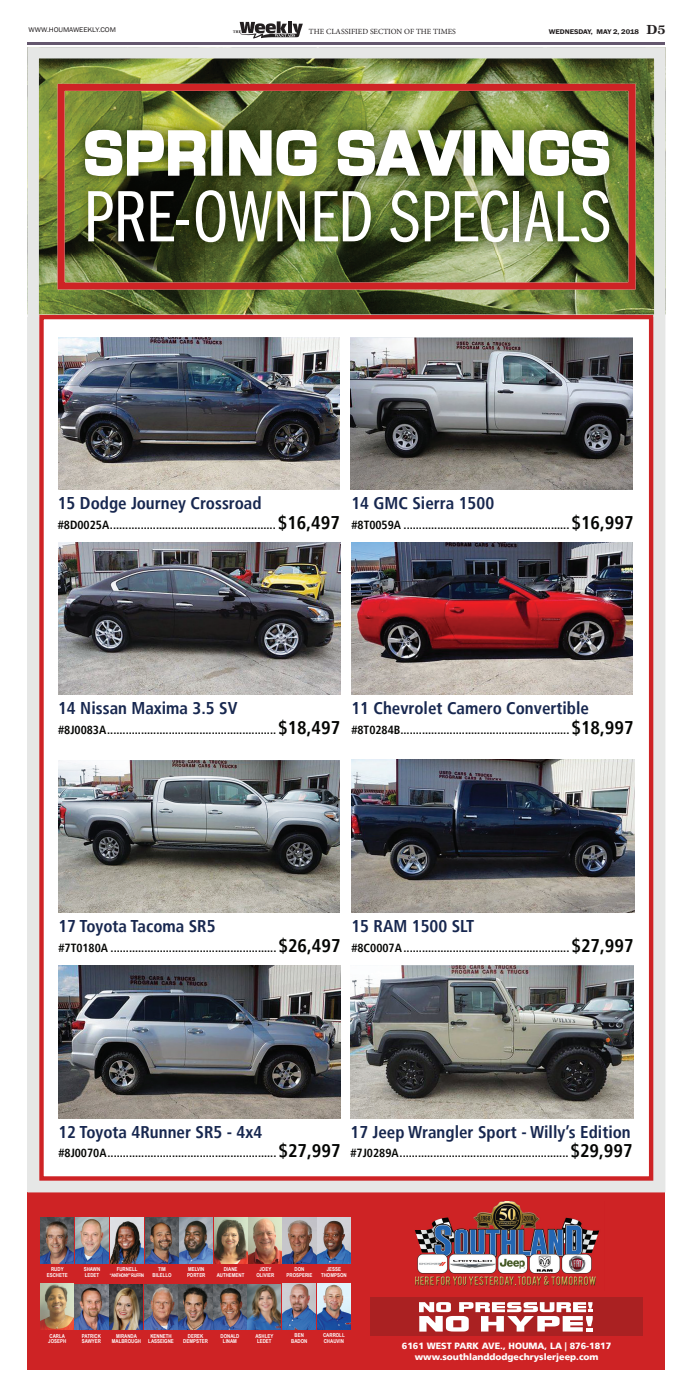
<style>
.page{position:relative;width:693px;height:1386px;background:#fff}
.page>*{position:absolute;margin:0;border:0;box-sizing:border-box;transform-origin:0 0}
.t1{font:75.25px "Franklin Gothic URW Com Boo";color:#fff}
.t2{font:700 63px "Eurostile";letter-spacing:.04em;color:#fff}
.t3{font:700 condensed 17.06px "Frutiger LT";color:#17274f}
.t4{font:700 condensed 11.81px "Frutiger LT";color:#040503}
.t5{font:900 9.01px/10.8px "Frutiger LT";color:#fff;text-align:center}
.t6{font:7.88px "Minion Pro";color:#231f20}
.t7{font:600 7px "Franklin Gothic";letter-spacing:-.01em;color:#231f20;scale:1.1 1}
.t8{font:7px "Franklin Gothic";letter-spacing:-.01em;color:#231f20;scale:1.1 1}
.t9{font:700 5.42px/5.4px "Arial Narrow";color:#fff;text-align:center}
.t10{font:700 4.99px "Arial Narrow";letter-spacing:-.08em;color:#fff}
.s1{font-family:"Nimrod MT Std";font-weight:700;font-size:12.25px}
.s2{font-size:18.38px}
</style>
<div class="page">
<hr style="left:28px;top:42px;width:637px;height:3px;background:#64576e">
<svg style="left:233px;top:21px;width:70px;height:18px"></svg>
<img style="left:40px;top:59px;width:613px;height:255px">
<div style="left:28px;top:1192px;width:637px;height:178px;background:#ce2325"></div>
<div style="left:39px;top:315px;width:614px;height:866px;border:4px solid #ce2325"></div>
<div style="left:28px;top:47px;width:637px;height:1145px;border:11px solid #e6e7e6"></div>
<svg style="left:58px;top:84px;width:578px;height:206px;background:#85673a"></svg>
<img style="left:414px;top:1201px;width:186px;height:86px">
<img style="left:72px;top:117px;width:550px;height:138px">
<svg style="left:83px;top:128px;width:125px;height:50px"></svg>
<div style="left:211px;top:130px;width:12px;height:46px;border:4px solid #fff"></div>
<svg style="left:227px;top:127px;width:92px;height:52px"></svg>
<img style="left:336px;top:127px;width:128px;height:51px">
<div style="left:464px;top:130px;width:11px;height:46px;border:4px solid #fff"></div>
<svg style="left:480px;top:127px;width:131px;height:52px"></svg>
<img style="left:351px;top:542px;width:282px;height:153px">
<img style="left:58px;top:542px;width:283px;height:153px">
<img style="left:58px;top:965px;width:283px;height:153px">
<img style="left:350px;top:965px;width:284px;height:153px">
<img style="left:351px;top:760px;width:284px;height:153px">
<img style="left:58px;top:337px;width:281px;height:152px">
<img style="left:58px;top:761px;width:282px;height:152px">
<div style="left:370px;top:1297px;width:273px;height:39px;background:#aa2122"></div>
<svg style="left:419px;top:1302px;width:174px;height:30px"></svg>
<img style="left:41px;top:1218px;width:206px;height:45px">
<img style="left:249px;top:1218px;width:101px;height:45px">
<img style="left:41px;top:1284px;width:67px;height:46px">
<svg style="left:180px;top:1218px;width:33px;height:45px"></svg>
<img style="left:110px;top:1284px;width:171px;height:46px">
<img style="left:350px;top:337px;width:282px;height:152px">
<img style="left:283px;top:1284px;width:67px;height:46px">
<p class="t8" style="left:29px;top:26px;width:81px">WWW.HOUMAWEEKLY.COM</p>
<p class="t6" style="left:309px;top:26px;width:149px">THE CLASSIFIED SECTION OF THE TIMES</p>
<p class="t7" style="left:549px;top:27px;width:107px">WEDNESDAY, MAY 2, 2018 <span class="s1">D5</span></p>
<h2 class="t2" style="left:85px;top:119px;width:526px">SPRING SAVINGS</h2>
<h1 class="t1" style="left:83px;top:166px;width:529px">PRE-OWNED SPECIALS</h1>
<h3 class="t3" style="left:58px;top:493px;width:205px">15 Dodge Journey Crossroad</h3>
<p class="t4" style="left:58px;top:518px;width:284px">#8D0025A ...................................................... <span class="s2">$16,497</span></p>
<h3 class="t3" style="left:351px;top:493px;width:144px">14 GMC Sierra 1500</h3>
<p class="t4" style="left:351px;top:518px;width:284px">#8T0059A ...................................................... <span class="s2">$16,997</span></p>
<h3 class="t3" style="left:58px;top:698px;width:181px">14 Nissan Maxima 3.5 SV</h3>
<p class="t4" style="left:58px;top:723px;width:284px">#8J0083A ....................................................... <span class="s2">$18,497</span></p>
<h3 class="t3" style="left:351px;top:698px;width:239px">11 Chevrolet Camero Convertible</h3>
<p class="t4" style="left:351px;top:723px;width:284px">#8T0284B ....................................................... <span class="s2">$18,997</span></p>
<h3 class="t3" style="left:58px;top:916px;width:159px">17 Toyota Tacoma SR5</h3>
<p class="t4" style="left:58px;top:941px;width:284px">#7T0180A ...................................................... <span class="s2">$26,497</span></p>
<h3 class="t3" style="left:351px;top:916px;width:124px">15 RAM 1500 SLT</h3>
<p class="t4" style="left:351px;top:941px;width:284px">#8C0007A ...................................................... <span class="s2">$27,997</span></p>
<h3 class="t3" style="left:58px;top:1122px;width:205px">12 Toyota 4Runner SR5 - 4x4</h3>
<p class="t4" style="left:58px;top:1146px;width:284px">#8J0070A ....................................................... <span class="s2">$27,997</span></p>
<h3 class="t3" style="left:350px;top:1122px;width:282px">17 Jeep Wrangler Sport - Willy’s Edition</h3>
<p class="t4" style="left:350px;top:1146px;width:284px">#7J0289A ....................................................... <span class="s2">$29,997</span></p>
<p class="t9" style="left:47px;top:1266px;width:22px">RUDY<br>ESCHETE</p>
<p class="t9" style="left:84px;top:1266px;width:18px;text-align:left">SHAWN<br>LEDET</p>
<p class="t9" style="left:287px;top:1266px;width:27px">DON<br>PROSPERIE</p>
<p class="t9" style="left:117px;top:1266px;width:22px">FURNELL</p>
<p class="t10" style="left:110px;top:1271px;width:36px">“ANTHONY” RUFFIN</p>
<p class="t9" style="left:187px;top:1266px;width:20px;text-align:left">MELVIN<br>PORTER</p>
<p class="t9" style="left:321px;top:1266px;width:27px">JESSE<br>THOMPSON</p>
<p class="t9" style="left:217px;top:1266px;width:29px">DIANE<br>AUTHEMENT</p>
<p class="t9" style="left:256px;top:1266px;width:19px">JOEY<br>OLIVIER</p>
<p class="t9" style="left:153px;top:1266px;width:20px">TIM<br>BILELLO</p>
<p class="t9" style="left:48px;top:1333px;width:19px;text-align:left">CARLA<br>JOSEPH</p>
<p class="t9" style="left:82px;top:1333px;width:21px;text-align:left">PATRICK<br>SAWYER</p>
<p class="t9" style="left:112px;top:1333px;width:31px">MIRANDA<br>MALBROUGH</p>
<p class="t9" style="left:148px;top:1333px;width:27px">KENNETH<br>LASSEIGNE</p>
<p class="t9" style="left:183px;top:1333px;width:26px">DEREK<br>DEMPSTER</p>
<p class="t9" style="left:221px;top:1333px;width:20px">DONALD<br>LINAM</p>
<p class="t9" style="left:255px;top:1333px;width:19px">ASHLEY<br>LEDET</p>
<p class="t9" style="left:291px;top:1333px;width:18px">BEN<br>BADON</p>
<p class="t9" style="left:323px;top:1333px;width:23px;text-align:left">CARROLL<br>CHAUVIN</p>
<p class="t5" style="left:402px;top:1340px;width:211px">6161 WEST PARK AVE., HOUMA, LA | 876-1817 www.southlanddodgechryslerjeep.com</p>
</div>
